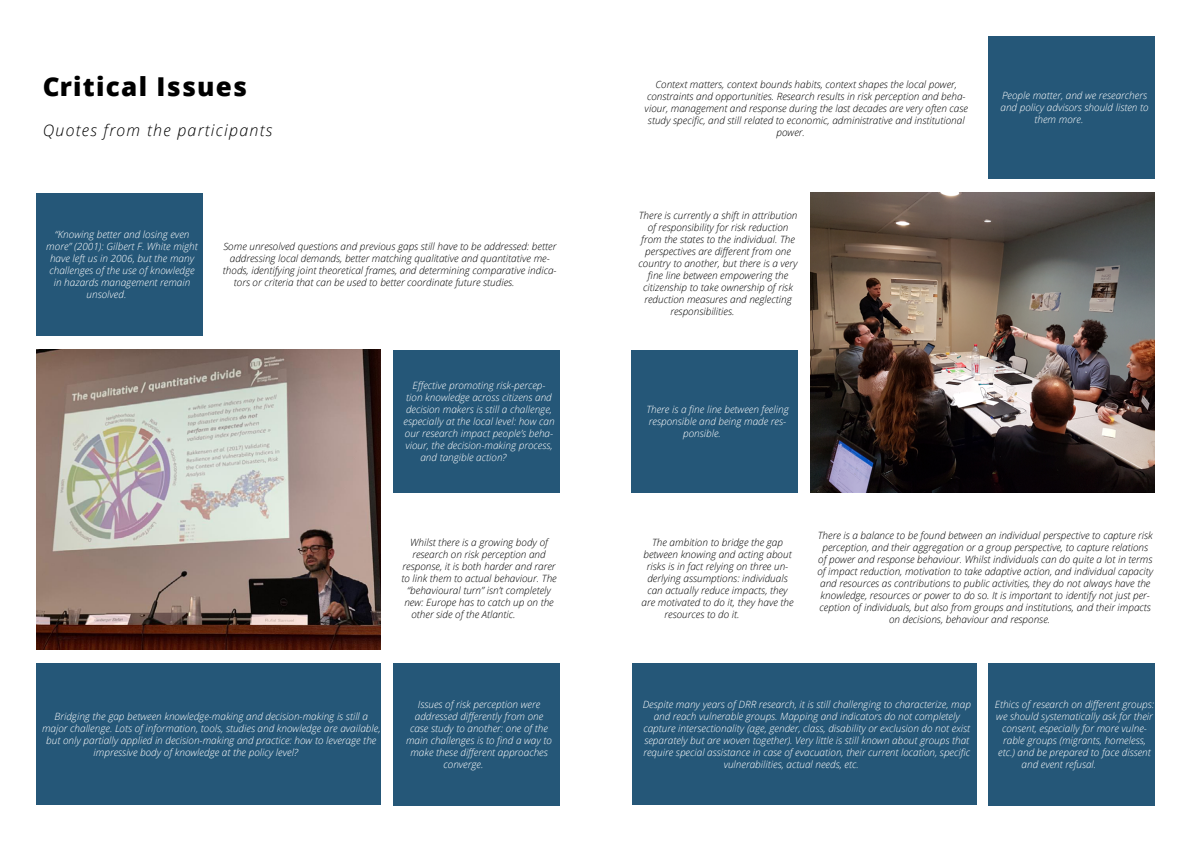
<style>
.page{position:relative;width:1191px;height:842px;background:#fff}
.page>*{position:absolute;margin:0;border:0;box-sizing:border-box;transform-origin:0 0}
.t1{font:800 26px "Open Sans";letter-spacing:.05em;color:#000}
.t2{font:italic 300 16px "Open Sans";letter-spacing:.08em;color:#000}
.t3{font:italic 300 10px "Open Sans";color:#000}
.t4{font:italic 300 10px "Open Sans";color:#fff}
</style>
<div class="page">
<div style="left:36px;top:193px;width:166px;height:142px;background:#255778"></div>
<div style="left:393px;top:350px;width:166px;height:142px;background:#255778"></div>
<img style="left:36px;top:350px;width:345px;height:299px">
<img style="left:810px;top:193px;width:345px;height:299px">
<div style="left:36px;top:663px;width:345px;height:142px;background:#255778"></div>
<div style="left:393px;top:663px;width:166px;height:143px;background:#255778"></div>
<div style="left:988px;top:36px;width:167px;height:143px;background:#255778"></div>
<div style="left:631px;top:350px;width:167px;height:142px;background:#255778"></div>
<div style="left:631px;top:663px;width:345px;height:142px;background:#255778"></div>
<div style="left:988px;top:663px;width:167px;height:143px;background:#255778"></div>
<h1 class="t1" style="left:43px;top:67px;width:206px">Critical Issues</h1>
<h2 class="t2" style="left:43px;top:119px;width:231px">Quotes from the participants</h2>
<p class="t4" style="left:55px;top:227px;width:136px">“Knowing better and losing even</p>
<p class="t4" style="left:46px;top:239px;width:153px">more” (2001): Gilbert F. White might</p>
<p class="t4" style="left:50px;top:251px;width:146px">have left us in 2006, but the many</p>
<p class="t4" style="left:49px;top:263px;width:147px">challenges of the use of knowledge</p>
<p class="t4" style="left:54px;top:275px;width:138px">in hazards management remain</p>
<p class="t4" style="left:87px;top:287px;width:41px">unsolved.</p>
<p class="t3" style="left:223px;top:240px;width:334px">Some unresolved questions and previous gaps still have to be addressed: better</p>
<p class="t3" style="left:230px;top:252px;width:321px">addressing local demands, better matching qualitative and quantitative me-</p>
<p class="t3" style="left:223px;top:264px;width:335px">thods, identifying joint theoretical frames, and determining comparative indica-</p>
<p class="t3" style="left:234px;top:276px;width:282px">tors or criteria that can be used to better coordinate future studies.</p>
<p class="t4" style="left:412px;top:378px;width:135px">Effective promoting risk-percep-</p>
<p class="t4" style="left:406px;top:390px;width:147px">tion knowledge across citizens and</p>
<p class="t4" style="left:406px;top:402px;width:147px">decision makers is still a challenge,</p>
<p class="t4" style="left:403px;top:414px;width:153px">especially at the local level: how can</p>
<p class="t4" style="left:405px;top:426px;width:150px">our research impact people’s beha-</p>
<p class="t4" style="left:405px;top:438px;width:149px">viour, the decision-making process,</p>
<p class="t4" style="left:420px;top:450px;width:87px">and tangible action?</p>
<p class="t3" style="left:410px;top:535px;width:139px">Whilst there is a growing body of</p>
<p class="t3" style="left:412px;top:547px;width:135px">research on risk perception and</p>
<p class="t3" style="left:402px;top:559px;width:154px">response, it is both harder and rarer</p>
<p class="t3" style="left:401px;top:571px;width:157px">to link them to actual behaviour. The</p>
<p class="t3" style="left:407px;top:583px;width:145px">“behavioural turn” isn’t completely</p>
<p class="t3" style="left:404px;top:595px;width:151px">new: Europe has to catch up on the</p>
<p class="t3" style="left:411px;top:607px;width:106px">other side of the Atlantic.</p>
<p class="t4" style="left:55px;top:709px;width:315px">Bridging the gap between knowledge-making and decision-making is still a</p>
<p class="t4" style="left:42px;top:721px;width:340px">major challenge. Lots of information, tools, studies and knowledge are available,</p>
<p class="t4" style="left:46px;top:733px;width:332px">but only partially applied in decision-making and practice: how to leverage the</p>
<p class="t4" style="left:94px;top:745px;width:206px">impressive body of knowledge at the policy level?</p>
<p class="t4" style="left:418px;top:698px;width:124px">Issues of risk perception were</p>
<p class="t4" style="left:415px;top:710px;width:130px">addressed differently from one</p>
<p class="t4" style="left:410px;top:722px;width:139px">case study to another: one of the</p>
<p class="t4" style="left:406px;top:734px;width:147px">main challenges is to find a way to</p>
<p class="t4" style="left:410px;top:746px;width:139px">make these different approaches</p>
<p class="t4" style="left:443px;top:758px;width:41px">converge.</p>
<p class="t3" style="left:655px;top:77px;width:303px">Context matters, context bounds habits, context shapes the local power,</p>
<p class="t3" style="left:647px;top:89px;width:320px">constraints and opportunities. Research results in risk perception and beha-</p>
<p class="t3" style="left:644px;top:101px;width:325px">viour, management and response during the last decades are very often case</p>
<p class="t3" style="left:648px;top:113px;width:318px">study specific, and still related to economic, administrative and institutional</p>
<p class="t3" style="left:776px;top:125px;width:30px">power.</p>
<p class="t3" style="left:639px;top:209px;width:160px">There is currently a shift in attribution</p>
<p class="t3" style="left:647px;top:221px;width:142px">of responsibility for risk reduction</p>
<p class="t3" style="left:641px;top:233px;width:155px">from the states to the individual. The</p>
<p class="t3" style="left:645px;top:245px;width:147px">perspectives are different from one</p>
<p class="t3" style="left:638px;top:257px;width:160px">country to another, but there is a very</p>
<p class="t3" style="left:648px;top:269px;width:142px">fine line between empowering the</p>
<p class="t3" style="left:643px;top:281px;width:151px">citizenship to take ownership of risk</p>
<p class="t3" style="left:644px;top:293px;width:149px">reduction measures and neglecting</p>
<p class="t3" style="left:670px;top:305px;width:66px">responsibilities.</p>
<p class="t4" style="left:1002px;top:89px;width:147px">People matter, and we researchers</p>
<p class="t4" style="left:1000px;top:101px;width:150px">and policy advisors should listen to</p>
<p class="t4" style="left:1034px;top:113px;width:50px">them more.</p>
<p class="t4" style="left:646px;top:402px;width:144px">There is a fine line between feeling</p>
<p class="t4" style="left:649px;top:414px;width:139px">responsible and being made res-</p>
<p class="t4" style="left:683px;top:426px;width:39px">ponsible.</p>
<p class="t3" style="left:652px;top:535px;width:132px">The ambition to bridge the gap</p>
<p class="t3" style="left:643px;top:547px;width:150px">between knowing and acting about</p>
<p class="t3" style="left:647px;top:559px;width:143px">risks is in fact relying on three un-</p>
<p class="t3" style="left:647px;top:571px;width:142px">derlying assumptions: individuals</p>
<p class="t3" style="left:647px;top:583px;width:142px">can actually reduce impacts, they</p>
<p class="t3" style="left:641px;top:595px;width:154px">are motivated to do it, they have the</p>
<p class="t3" style="left:664px;top:607px;width:76px">resources to do it.</p>
<p class="t3" style="left:817px;top:529px;width:336px">There is a balance to be found between an individual perspective to capture risk</p>
<p class="t3" style="left:822px;top:541px;width:327px">perception, and their aggregation or a group perspective, to capture relations</p>
<p class="t3" style="left:818px;top:553px;width:336px">of power and response behaviour. Whilst individuals can do quite a lot in terms</p>
<p class="t3" style="left:817px;top:565px;width:337px">of impact reduction, motivation to take adaptive action, and individual capacity</p>
<p class="t3" style="left:820px;top:577px;width:332px">and resources as contributions to public activities, they do not always have the</p>
<p class="t3" style="left:820px;top:589px;width:331px">knowledge, resources or power to do so. It is important to identify not just per-</p>
<p class="t3" style="left:819px;top:601px;width:333px">ception of individuals, but also from groups and institutions, and their impacts</p>
<p class="t3" style="left:889px;top:613px;width:163px">on decisions, behaviour and response.</p>
<p class="t4" style="left:642px;top:697px;width:330px">Despite many years of DRR research, it is still challenging to characterize, map</p>
<p class="t4" style="left:653px;top:709px;width:308px">and reach vulnerable groups. Mapping and indicators do not completely</p>
<p class="t4" style="left:643px;top:721px;width:328px">capture intersectionality (age, gender, class, disability or exclusion do not exist</p>
<p class="t4" style="left:644px;top:733px;width:326px">separately but are woven together). Very little is still known about groups that</p>
<p class="t4" style="left:643px;top:745px;width:328px">require special assistance in case of evacuation, their current location, specific</p>
<p class="t4" style="left:723px;top:757px;width:137px">vulnerabilities, actual needs, etc.</p>
<p class="t4" style="left:994px;top:698px;width:161px">Ethics of research on different groups:</p>
<p class="t4" style="left:996px;top:710px;width:158px">we should systematically ask for their</p>
<p class="t4" style="left:1002px;top:722px;width:146px">consent, especially for more vulne-</p>
<p class="t4" style="left:1003px;top:734px;width:144px">rable groups (migrants, homeless,</p>
<p class="t4" style="left:998px;top:746px;width:154px">etc.) and be prepared to face dissent</p>
<p class="t4" style="left:1021px;top:758px;width:76px">and event refusal.</p>
</div>
